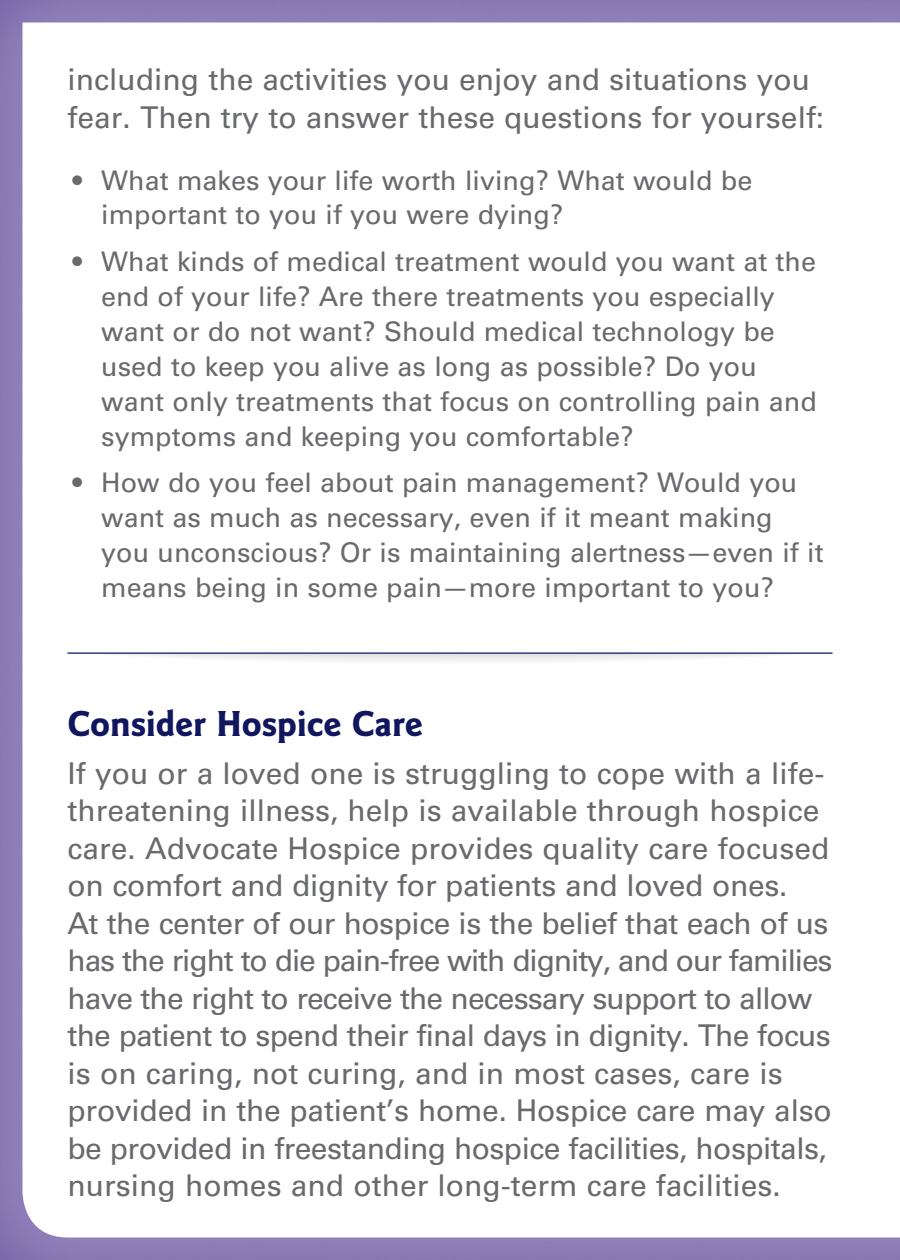
<style>
.page{position:relative;width:900px;height:1260px;background:#8b7cb6}
.page>*{position:absolute;margin:0;border:0;box-sizing:border-box;transform-origin:0 0}
.t1{font:700 37.5px "Goudy Sans Std";letter-spacing:-.005em;color:#11175e}
.t2{font:30px/37.5px "Univers";letter-spacing:-.01em;color:#696a6d}
.t3{font:27px/35px "Univers";color:#696a6d}
</style>
<div class="page">
<div style="left:22px;top:22px;width:878px;height:1216px;background:#fff"></div>
<svg style="left:68px;top:654px;width:764px;height:14px;background:#f7f7f8"></svg>
<hr style="left:68px;top:652px;width:764px;height:2px;background:#11175e">
<p class="t2" style="left:68px;top:61px;width:758px">including the activities you enjoy and situations you fear. Then try to answer these questions for yourself:</p>
<p class="t3" style="left:101px;top:163px;width:653px;text-indent:-29px">• What makes your life worth living? What would be important to you if you were dying?</p>
<p class="t3" style="left:101px;top:244px;width:717px;text-indent:-29px">• What kinds of medical treatment would you want at the end of your life? Are there treatments you especially want or do not want? Should medical technology be used to keep you alive as long as possible? Do you want only treatments that focus on controlling pain and symptoms and keeping you comfortable?</p>
<p class="t3" style="left:101px;top:465px;width:724px;text-indent:-29px">• How do you feel about pain management? Would you want as much as necessary, even if it meant making you unconscious? Or is maintaining alertness—even if it means being in some pain—more important to you?</p>
<p class="t1" style="left:68px;top:702px;width:357px">Consider Hospice Care</p>
<p class="t2" style="left:68px;top:754px;width:767px">If you or a loved one is struggling to cope with a life&shy;threatening illness, help is available through hospice care. Advocate Hospice provides quality care focused on comfort and dignity for patients and loved ones.<br>At the center of our hospice is the belief that each of us has the right to die pain-free with dignity, and our families have the right to receive the necessary support to allow the patient to spend their final days in dignity. The focus is on caring, not curing, and in most cases, care is provided in the patient’s home. Hospice care may also be provided in freestanding hospice facilities, hospitals, nursing homes and other long-term care facilities.</p>
</div>
